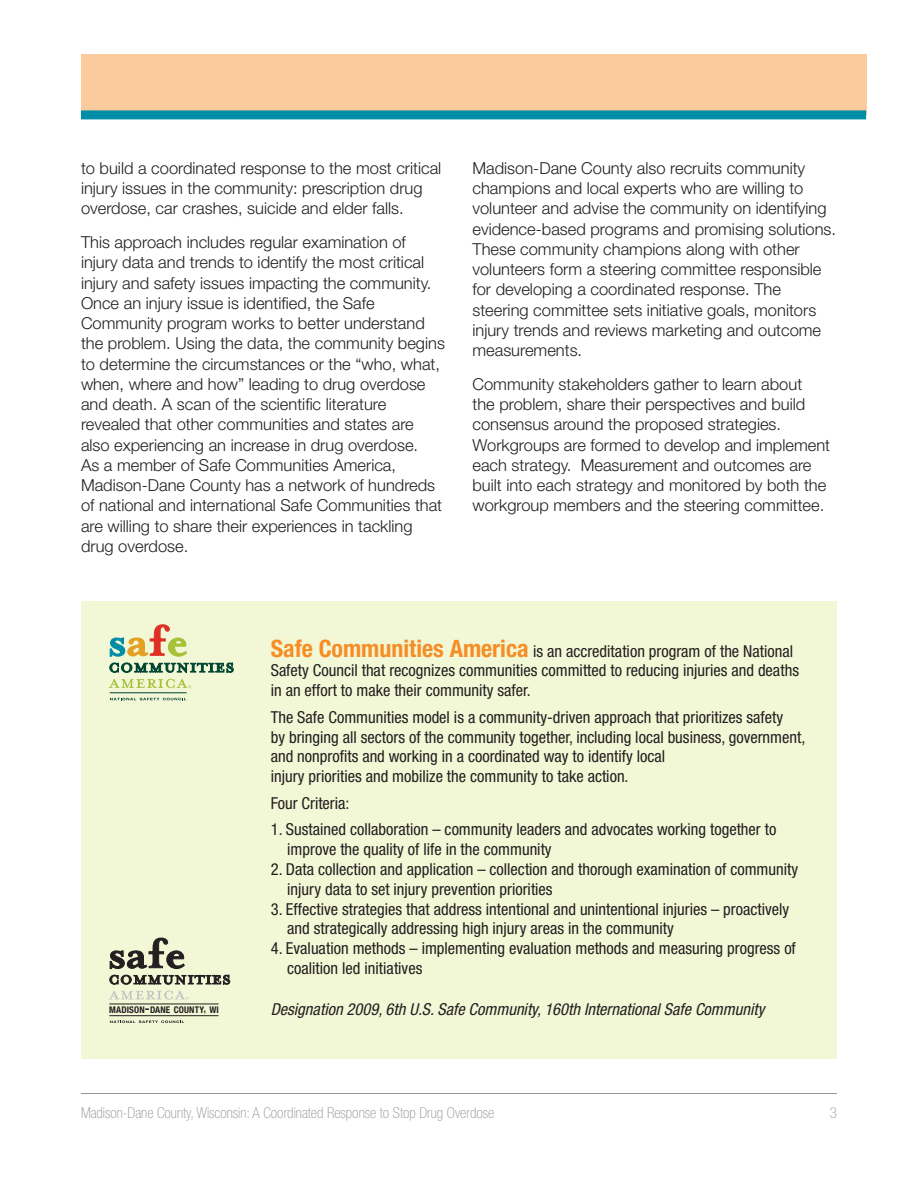
<style>
.page{position:relative;width:918px;height:1188px;background:#fff}
.page>*{position:absolute;margin:0;border:0;box-sizing:border-box;transform-origin:0 0}
.body{font:300 16.5px/20.2px "Helvetica Neue LT Std";color:#231f20}
.intro_paragraph{font:condensed 16.5px/19.8px "Helvetica Neue LT Std";color:#231f20}
.intro_paragraph-2{font:italic condensed 16.5px "Helvetica Neue LT Std";color:#231f20}
.t1{font:100 condensed 15px "Helvetica Neue LT Std";color:#939598}
.t2{font:700 condensed 9.3px "Helvetica Neue LT Std";letter-spacing:.015em;color:#231f20}
.s1{font-weight:700;font-size:24px;color:#f68e26}
.s2{font-size:13.2px}
</style>
<div class="page">
<div style="left:81px;top:602px;width:756px;height:457px;background:#f2f7d6"></div>
<div style="left:81px;top:54px;width:785px;height:61px;background:#facc9d"></div>
<div style="left:81px;top:110px;width:785px;height:9px;background:#008da8"></div>
<hr style="left:81px;top:1093px;width:756px;height:1px;background:#939598">
<svg style="left:110px;top:625px;width:77px;height:32px"></svg>
<svg style="left:109px;top:663px;width:125px;height:10px"></svg>
<svg style="left:110px;top:698px;width:76px;height:2px"></svg>
<hr style="left:110px;top:693px;width:76px;height:1px;background:#004432">
<svg style="left:109px;top:679px;width:82px;height:9px"></svg>
<svg style="left:110px;top:938px;width:75px;height:31px"></svg>
<svg style="left:109px;top:975px;width:121px;height:10px"></svg>
<svg style="left:110px;top:1021px;width:74px;height:2px"></svg>
<hr style="left:109px;top:1015px;width:110px;height:1px;background:#231f20">
<svg style="left:109px;top:991px;width:80px;height:9px"></svg>
<hr style="left:109px;top:1004px;width:110px;height:1px;background:#231f20">
<p class="body" style="left:81px;top:157px;width:362px">to build a coordinated response to the most critical injury issues in the community: prescription drug overdose, car crashes, suicide and elder falls.</p>
<p class="body" style="left:81px;top:232px;width:365px">This approach includes regular examination of injury data and trends to identify the most critical injury and safety issues impacting the community.<br>Once an injury issue is identified, the Safe Community program works to better understand the problem. Using the data, the community begins to determine the circumstances or the “who, what, when, where and how” leading to drug overdose and death. A scan of the scientific literature revealed that other communities and states are also experiencing an increase in drug overdose.<br>As a member of Safe Communities America, Madison-Dane County has a network of hundreds of national and international Safe Communities that are willing to share their experiences in tackling drug overdose.</p>
<p class="body" style="left:472px;top:157px;width:365px">Madison-Dane County also recruits community champions and local experts who are willing to volunteer and advise the community on identifying evidence-based programs and promising solutions.<br>These community champions along with other volunteers form a steering committee responsible for developing a coordinated response. The steering committee sets initiative goals, monitors injury trends and reviews marketing and outcome measurements.</p>
<p class="body" style="left:472px;top:373px;width:359px">Community stakeholders gather to learn about<br>the problem, share their perspectives and build consensus around the proposed strategies.<br>Workgroups are formed to develop and implement each strategy. Measurement and outcomes are built into each strategy and monitored by both the workgroup members and the steering committee.</p>
<p class="intro_paragraph" style="left:271px;top:641px;width:530px"><span class="s1">Safe Communities America</span> is an accreditation program of the National<br>Safety Council that recognizes communities committed to reducing injuries and deaths in an effort to make their community safer.</p>
<p class="intro_paragraph" style="left:271px;top:707px;width:536px">The Safe Communities model is a community-driven approach that prioritizes safety<br>by bringing all sectors of the community together, including local business, government, and nonprofits and working in a coordinated way to identify local<br>injury priorities and mobilize the community to take action.</p>
<p class="intro_paragraph" style="left:271px;top:793px;width:80px">Four Criteria:</p>
<p class="intro_paragraph" style="left:287px;top:820px;width:491px;text-indent:-16px">1. Sustained collaboration – community leaders and advocates working together to improve the quality of life in the community</p>
<p class="intro_paragraph" style="left:287px;top:859px;width:512px;text-indent:-16px">2. Data collection and application – collection and thorough examination of community injury data to set injury prevention priorities</p>
<p class="intro_paragraph" style="left:287px;top:899px;width:503px;text-indent:-16px">3. Effective strategies that address intentional and unintentional injuries – proactively and strategically addressing high injury areas in the community</p>
<p class="intro_paragraph" style="left:287px;top:938px;width:510px;text-indent:-16px">4. Evaluation methods – implementing evaluation methods and measuring progress of coalition led initiatives</p>
<p class="t2" style="left:109px;top:1004px;width:111px">MADISON<span class="s2">-</span>DANE COUNTY, WI</p>
<p class="intro_paragraph-2" style="left:271px;top:1000px;width:495px">Designation 2009, 6th U.S. Safe Community, 160th International Safe Community</p>
<p class="t1" style="left:81px;top:1104px;width:415px">Madison-Dane County, Wisconsin: A Coordinated Response to Stop Drug Overdose</p>
<p class="t1" style="left:830px;top:1104px;width:9px">3</p>
</div>
